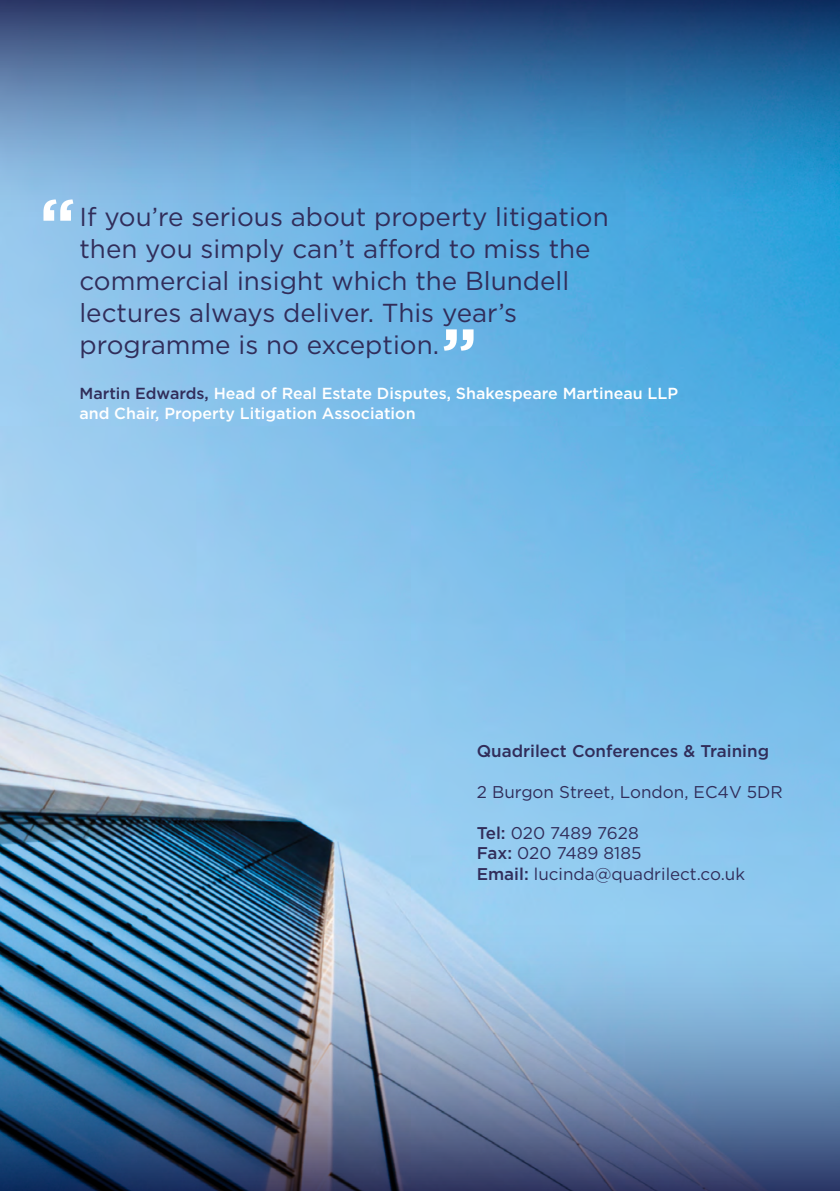
<style>
.page{position:relative;width:840px;height:1191px;background:#fff}
.page>*{position:absolute;margin:0;border:0;box-sizing:border-box;transform-origin:0 0}
.t1{font:700 66px "Gotham";color:#fff}
.t2{font:26px/32px "Gotham";color:#312d5a}
.t3{font:17px/20.4px "Gotham";color:#312d5a}
.t4{font:500 17px "Gotham";color:#312d5a}
.t5{font:500 16px/20px "Gotham";color:#fff}
.s1{color:#312d5a}
.s2{font-weight:500}
</style>
<div class="page">
<img style="left:0;top:221px;width:839px;height:697px">
<img style="left:0;top:918px;width:839px;height:273px">
<svg style="left:0;top:0;width:839px;height:221px;background:#4680b2"></svg>
<h1 class="t1" style="left:40px;top:184px;width:37px">“</h1>
<p class="t2" style="left:79px;top:200px;width:530px">If you’re serious about property litigation then you simply can’t afford to miss the commercial insight which the Blundell lectures always deliver. This year’s programme is no exception.</p>
<p class="t5" style="left:79px;top:383px;width:599px"><span class="s1">Martin Edwards,</span> Head of Real Estate Disputes, Shakespeare Martineau LLP and Chair, Property Litigation Association</p>
<h1 class="t1" style="left:477px;top:366px;width:37px;rotate:-180deg">“</h1>
<p class="t4" style="left:476px;top:741px;width:294px">Quadrilect Conferences &amp; Training</p>
<p class="t3" style="left:476px;top:781px;width:307px">2 Burgon Street, London, EC4V 5DR</p>
<p class="t3" style="left:476px;top:822px;width:270px"><span class="s2">Tel:</span> 020 7489 7628<br><span class="s2">Fax:</span> 020 7489 8185<br><span class="s2">Email:</span> lucinda@quadrilect.co.uk</p>
</div>
